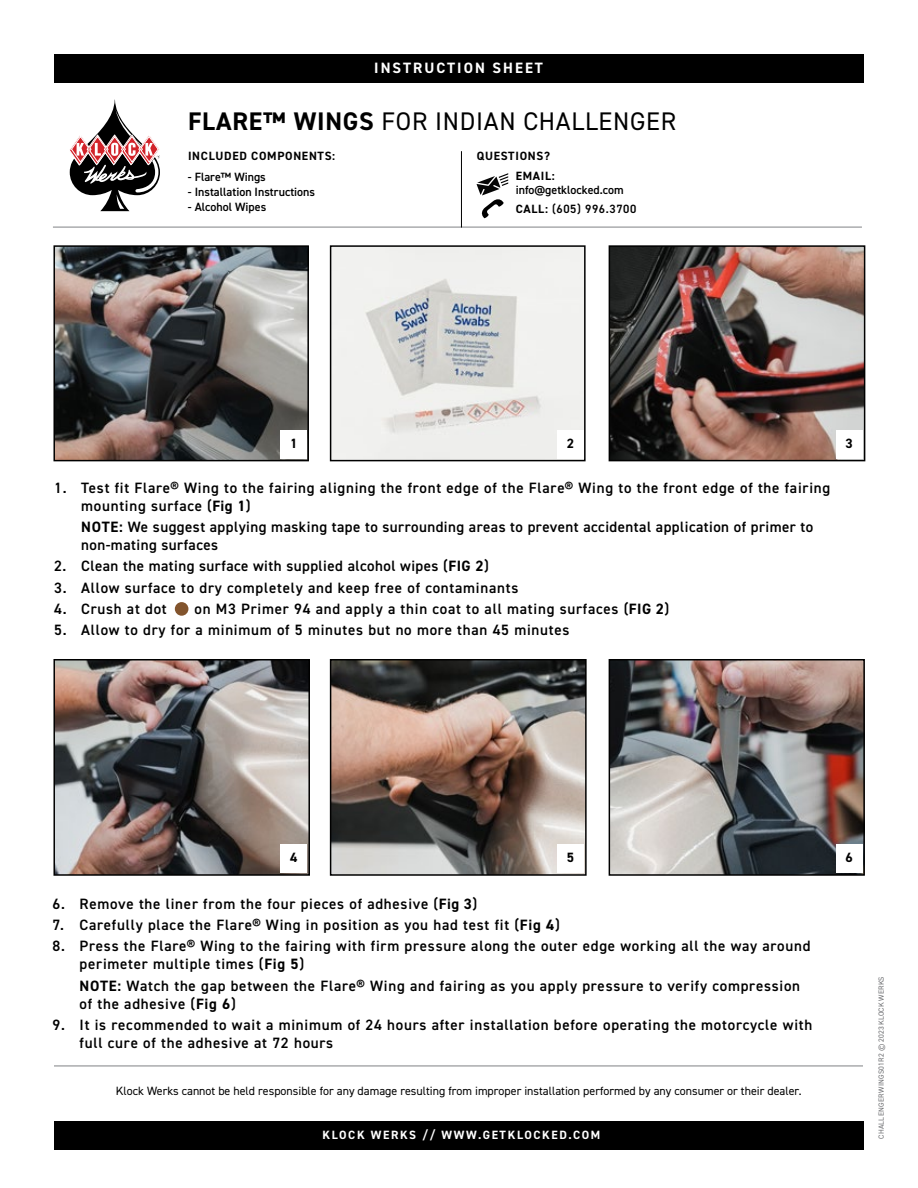
<style>
.page{position:relative;width:918px;height:1188px;background:#fff}
.page>*{position:absolute;margin:0;border:0;box-sizing:border-box;transform-origin:0 0}
.t1{font:25.5px "DIN2014";letter-spacing:.03em;color:#000}
.t2{font:600 15px/18px "DIN2014";letter-spacing:.05em;color:#000}
.t3{font:600 15px/18px "DIN2014";letter-spacing:.03em;color:#000}
.t4{font:700 15px "DIN2014";letter-spacing:.135em;color:#fff}
.t5{font:700 13.5px "DIN2014";color:#000}
.t6{font:12px "DIN2014";color:#000}
.t7{font:600 12px "DIN2014";color:#000}
.t8{font:700 12px "DIN2014";letter-spacing:.06em;color:#000}
.t9{font:700 12px "DIN2014";letter-spacing:.135em;color:#fff}
.t10{font:600 12px "DIN2014";letter-spacing:.05em;color:#000}
.t11{font:7.5px "DIN2014";letter-spacing:.035em;color:#6d6e71}
.s1{font-weight:700}
</style>
<div class="page">
<img style="left:612px;top:662px;width:250px;height:211px">
<div style="left:609px;top:659px;width:256px;height:217px;border:2px solid #000"></div>
<svg style="left:69px;top:99px;width:91px;height:113px"></svg>
<img style="left:612px;top:248px;width:250px;height:210px">
<div style="left:609px;top:245px;width:256px;height:216px;border:2px solid #000"></div>
<img style="left:333px;top:248px;width:250px;height:210px">
<div style="left:330px;top:245px;width:256px;height:216px;border:2px solid #000"></div>
<img style="left:56px;top:248px;width:250px;height:210px">
<div style="left:53px;top:245px;width:256px;height:216px;border:2px solid #000"></div>
<div style="left:557px;top:430px;width:27px;height:29px;background:#fff"></div>
<div style="left:836px;top:430px;width:27px;height:29px;background:#fff"></div>
<div style="left:280px;top:431px;width:27px;height:28px;background:#fff"></div>
<img style="left:333px;top:662px;width:251px;height:211px">
<div style="left:330px;top:659px;width:257px;height:217px;border:2px solid #000"></div>
<img style="left:56px;top:662px;width:251px;height:211px">
<div style="left:53px;top:659px;width:257px;height:217px;border:2px solid #000"></div>
<div style="left:557px;top:845px;width:27px;height:28px;background:#fff"></div>
<div style="left:280px;top:845px;width:27px;height:28px;background:#fff"></div>
<div style="left:836px;top:845px;width:27px;height:28px;background:#fff"></div>
<hr style="left:53px;top:227px;width:809px;height:1px;background:#808285">
<hr style="left:461px;top:151px;width:1px;height:77px;background:#000">
<svg style="left:477px;top:173px;width:31px;height:46px"></svg>
<hr style="left:54px;top:1066px;width:809px;height:1px;background:#808285">
<div style="left:175px;top:602px;width:13px;height:14px;background:#82542d;border-radius:50%"></div>
<div style="left:54px;top:54px;width:809px;height:28px;background:#000"></div>
<div style="left:54px;top:1122px;width:809px;height:28px;background:#000"></div>
<p class="t4" style="left:374px;top:58px;width:170px">INSTRUCTION SHEET</p>
<h1 class="t1" style="left:188px;top:105px;width:490px"><span class="s1">FLARE™ WINGS</span> FOR INDIAN CHALLENGER</h1>
<p class="t8" style="left:188px;top:148px;width:149px">INCLUDED COMPONENTS:</p>
<p class="t8" style="left:477px;top:148px;width:75px">QUESTIONS?</p>
<p class="t7" style="left:188px;top:169px;width:79px">- Flare™ Wings</p>
<p class="t7" style="left:188px;top:184px;width:129px">- Installation Instructions</p>
<p class="t7" style="left:188px;top:199px;width:80px">- Alcohol Wipes</p>
<p class="t8" style="left:516px;top:168px;width:41px">EMAIL:</p>
<p class="t7" style="left:516px;top:182px;width:109px">info@getklocked.com</p>
<p class="t10" style="left:516px;top:201px;width:122px"><span class="s1">CALL:</span> (605) 996.3700</p>
<p class="t5" style="left:290px;top:434px;width:9px">1</p>
<p class="t5" style="left:567px;top:434px;width:9px">2</p>
<p class="t5" style="left:845px;top:434px;width:9px">3</p>
<p class="t2" style="left:81px;top:478px;width:751px;text-indent:-27px">1. Test fit Flare® Wing to the fairing aligning the front edge of the Flare® Wing to the front edge of the fairing mounting surface (<span class="s1">Fig 1</span>)</p>
<p class="t3" style="left:81px;top:518px;width:734px"><span class="s1">NOTE:</span> We suggest applying masking tape to surrounding areas to prevent accidental application of primer to non-mating surfaces</p>
<p class="t3" style="left:54px;top:557px;width:436px">2. Clean the mating surface with supplied alcohol wipes (<span class="s1">FIG 2</span>)</p>
<p class="t2" style="left:54px;top:578px;width:466px">3. Allow surface to dry completely and keep free of contaminants</p>
<p class="t2" style="left:54px;top:599px;width:114px">4. Crush at dot</p>
<p class="t2" style="left:195px;top:599px;width:476px">on M3 Primer 94 and apply a thin coat to all mating surfaces (<span class="s1">FIG 2</span>)</p>
<p class="t2" style="left:54px;top:621px;width:517px">5. Allow to dry for a minimum of 5 minutes but no more than 45 minutes</p>
<p class="t5" style="left:290px;top:849px;width:9px">4</p>
<p class="t5" style="left:567px;top:849px;width:9px">5</p>
<p class="t5" style="left:845px;top:849px;width:9px">6</p>
<p class="t2" style="left:53px;top:894px;width:426px">6. Remove the liner from the four pieces of adhesive (<span class="s1">Fig 3</span>)</p>
<p class="t2" style="left:53px;top:916px;width:509px">7. Carefully place the Flare® Wing in position as you had test fit (<span class="s1">Fig 4</span>)</p>
<p class="t2" style="left:80px;top:937px;width:732px;text-indent:-27px">8. Press the Flare® Wing to the fairing with firm pressure along the outer edge working all the way around perimeter multiple times (<span class="s1">Fig 5</span>)</p>
<p class="t2" style="left:80px;top:976px;width:722px"><span class="s1">NOTE:</span> Watch the gap between the Flare® Wing and fairing as you apply pressure to verify compression of the adhesive (<span class="s1">Fig 6</span>)</p>
<p class="t2" style="left:80px;top:1015px;width:734px;text-indent:-27px">9. It is recommended to wait a minimum of 24 hours after installation before operating the motorcycle with full cure of the adhesive at 72 hours</p>
<p class="t6" style="left:116px;top:1083px;width:687px">Klock Werks cannot be held responsible for any damage resulting from improper installation performed by any consumer or their dealer.</p>
<p class="t9" style="left:322px;top:1127px;width:279px">KLOCK WERKS // WWW.GETKLOCKED.COM</p>
<p class="t11" style="left:877px;top:1139px;width:164px;rotate:-90deg">CHALLENGERWINGS01R2 © 2023 KLOCK WERKS</p>
</div>
